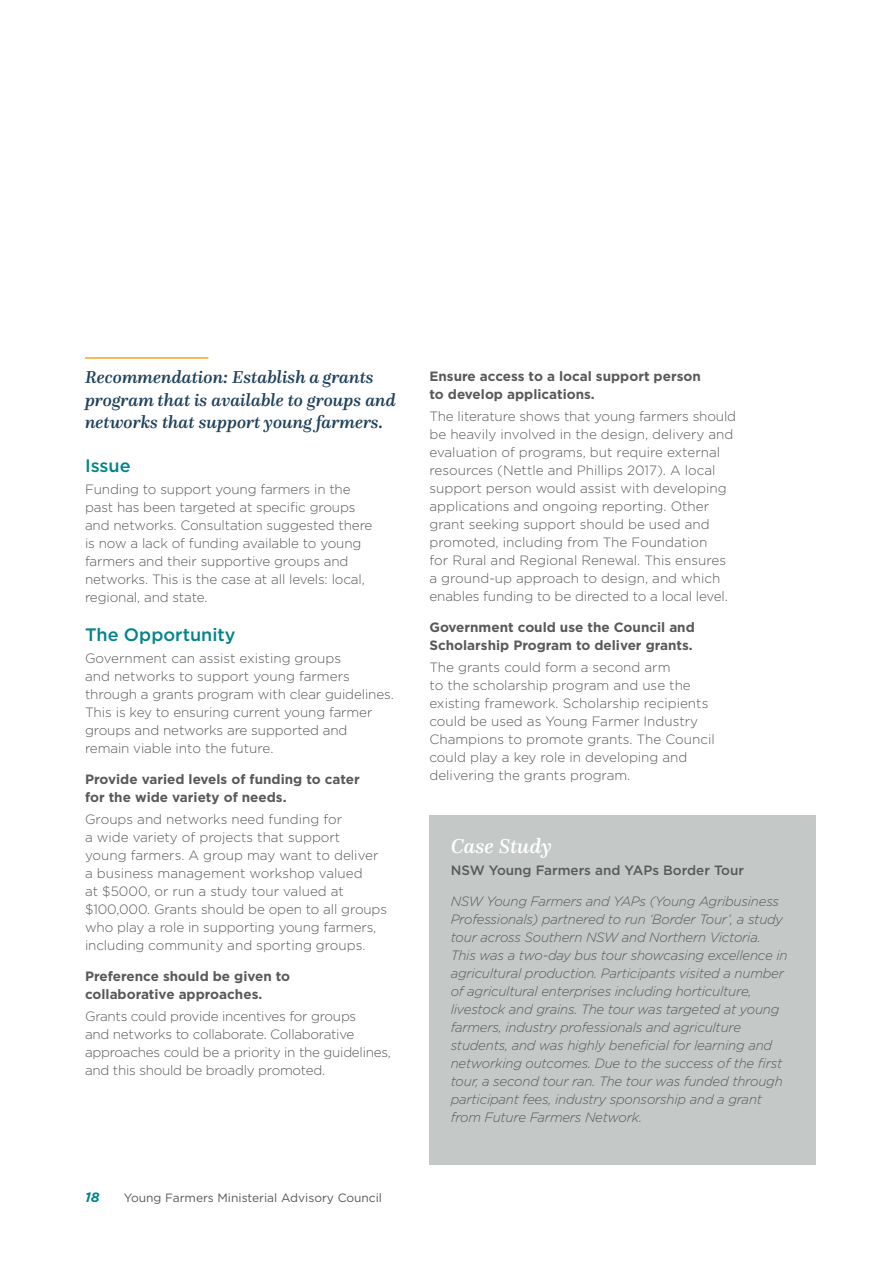
<style>
.page{position:relative;width:893px;height:1263px;background:#fff}
.page>*{position:absolute;margin:0;border:0;box-sizing:border-box;transform-origin:0 0}
.t1{font:italic 500 21px "Questa";color:#fff}
.t2{font:italic 500 18px/22.5px "Questa";color:#20415b}
.t3{font:500 18px "Gotham";color:#02848c}
.t4{font:300 13.5px/18px "Gotham";letter-spacing:-.01em;color:#58595b}
.t5{font:italic 300 13.5px/18px "Gotham HTF";letter-spacing:-.015em;color:#58595b}
.t6{font:700 13.5px/18px "Gotham HTF";color:#58595b}
.t7{font:500 13.5px "Gotham";color:#58595b}
.t8{font:italic 700 13.5px "Gotham HTF";color:#02848c}
.t9{font:12px "Gotham";color:#58595b}
</style>
<div class="page">
<div style="left:429px;top:816px;width:387px;height:349px;background:#c4c9c7"></div>
<hr style="left:85px;top:357px;width:123px;height:2px;background:#faa21b">
<h2 class="t2" style="left:85px;top:366px;width:312px">Recommendation: Establish a grants program that is available to groups and networks that support young farmers.</h2>
<h2 class="t3" style="left:85px;top:453px;width:47px">Issue</h2>
<p class="t4" style="left:85px;top:480px;width:289px">Funding to support young farmers in the past has been targeted at specific groups and networks. Consultation suggested there is now a lack of funding available to young farmers and their supportive groups and networks. This is the case at all levels: local, regional, and state.</p>
<h2 class="t3" style="left:85px;top:623px;width:152px">The Opportunity</h2>
<p class="t4" style="left:85px;top:649px;width:310px">Government can assist existing groups<br>and networks to support young farmers through a grants program with clear guidelines.<br>This is key to ensuring current young farmer groups and networks are supported and remain viable into the future.</p>
<p class="t6" style="left:85px;top:770px;width:276px">Provide varied levels of funding to cater for the wide variety of needs.</p>
<p class="t4" style="left:85px;top:810px;width:304px">Groups and networks need funding for<br>a wide variety of projects that support<br>young farmers. A group may want to deliver a business management workshop valued<br>at $5000, or run a study tour valued at $100,000. Grants should be open to all groups who play a role in supporting young farmers, including community and sporting groups.</p>
<p class="t6" style="left:85px;top:967px;width:207px">Preference should be given to collaborative approaches.</p>
<p class="t4" style="left:85px;top:1007px;width:307px">Grants could provide incentives for groups<br>and networks to collaborate. Collaborative approaches could be a priority in the guidelines, and this should be broadly promoted.</p>
<p class="t8" style="left:85px;top:1190px;width:16px">18</p>
<p class="t9" style="left:124px;top:1190px;width:260px">Young Farmers Ministerial Advisory Council</p>
<p class="t6" style="left:429px;top:366px;width:273px">Ensure access to a local support person to develop applications.</p>
<p class="t4" style="left:429px;top:407px;width:308px">The literature shows that young farmers should be heavily involved in the design, delivery and evaluation of programs, but require external resources (Nettle and Phillips 2017). A local support person would assist with developing applications and ongoing reporting. Other grant seeking support should be used and promoted, including from The Foundation<br>for Rural and Regional Renewal. This ensures a ground-up approach to design, and which enables funding to be directed to a local level.</p>
<p class="t6" style="left:429px;top:617px;width:267px">Government could use the Council and<br>Scholarship Program to deliver grants.</p>
<p class="t4" style="left:429px;top:658px;width:287px">The grants could form a second arm<br>to the scholarship program and use the existing framework. Scholarship recipients could be used as Young Farmer Industry Champions to promote grants. The Council could play a key role in developing and delivering the grants program.</p>
<h1 class="t1" style="left:451px;top:833px;width:102px">Case Study</h1>
<p class="t7" style="left:451px;top:861px;width:295px">NSW Young Farmers and YAPs Border Tour</p>
<p class="t5" style="left:451px;top:892px;width:338px">NSW Young Farmers and YAPs (Young Agribusiness Professionals) partnered to run ‘Border Tour’, a study tour across Southern NSW and Northern Victoria.<br>This was a two-day bus tour showcasing excellence in agricultural production. Participants visited a number of agricultural enterprises including horticulture, livestock and grains. The tour was targeted at young farmers, industry professionals and agriculture students, and was highly beneficial for learning and networking outcomes. Due to the success of the first tour, a second tour ran. The tour was funded through participant fees, industry sponsorship and a grant from Future Farmers Network.</p>
</div>
